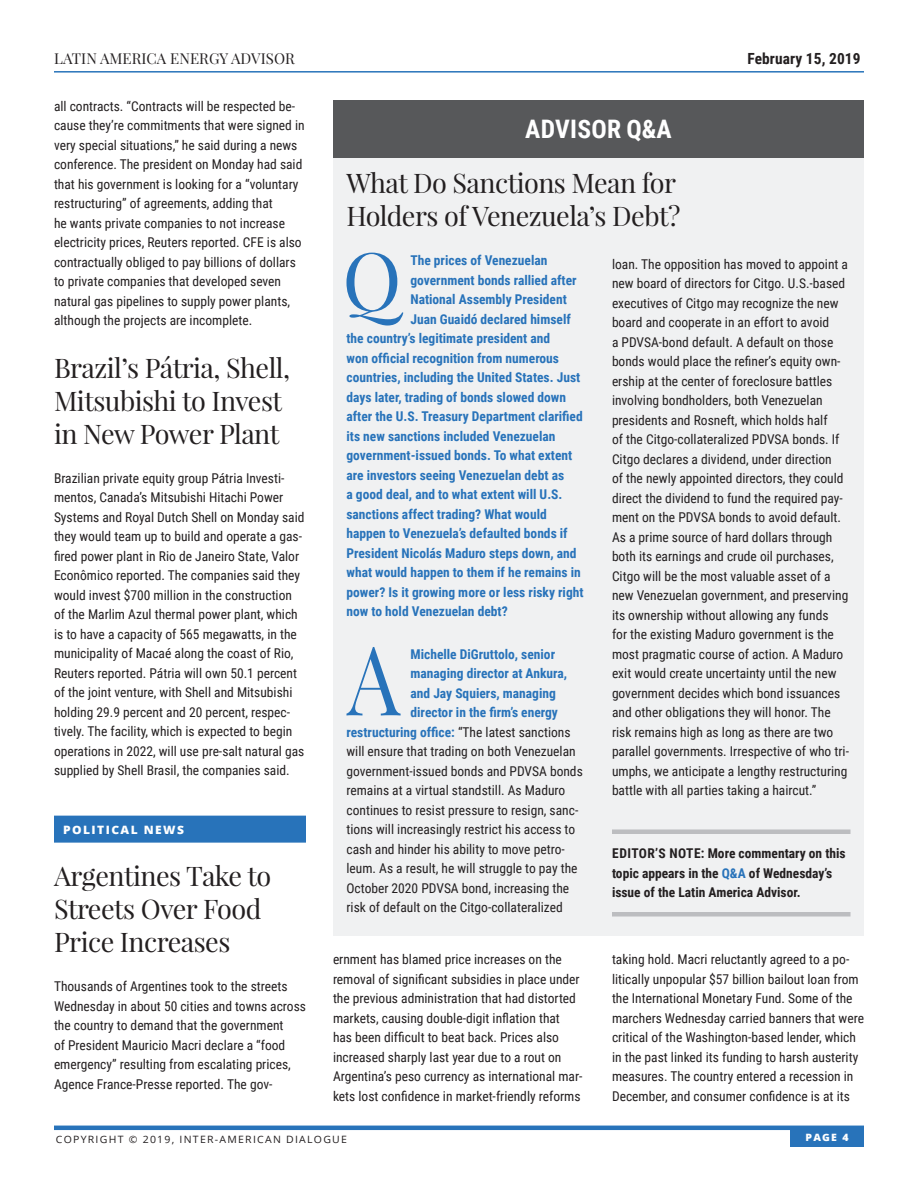
<style>
.page{position:relative;width:918px;height:1188px;background:#fff}
.page>*{position:absolute;margin:0;border:0;box-sizing:border-box;transform-origin:0 0}
.Answer_Text_-_Drop_C{font:96.15px "Playfair Display";color:#2873ba;scale:.88 1}
.Question_Text_-_Drop{font:80.1px "Playfair Display";color:#2873ba}
.Subhead_18pt{font:27px/33px "Playfair Display";letter-spacing:-.02em;color:#231f20}
.White_Section_Titles{font:700 25.5px "Roboto Condensed";letter-spacing:.01em;color:#fff}
.t1{font:700 15.3px "Roboto Condensed";letter-spacing:.005em;color:#231f20}
.t2{font:15px "Playfair Display";letter-spacing:.005em;color:#231f20}
.Main_Body_Text{font:13.5px/19.5px "Roboto Condensed";color:#231f20}
.Answer_Text_-_Drop_C-2{font:13.5px/19.5px "Roboto Condensed";color:#231f20}
.Question_Text_-_Drop-2{font:700 13.5px "Roboto Condensed";color:#2873ba}
.Answer_Text_-_Drop_C-3{font:700 13.5px "Roboto Condensed";color:#2873ba}
.Editors_Note{font:700 13.5px/19.5px "Roboto Condensed";color:#231f20}
.Sections_-_with_Ener{font:800 11.55px "Open Sans";letter-spacing:.12em;color:#fff;scale:1.04 1}
.t3{font:10.05px "Open Sans";letter-spacing:.12em;color:#231f20;scale:1.04 1}
.t4{font:800 10.05px "Open Sans";color:#fff;scale:1.04 1}
.s1{font-weight:400;color:#231f20}
.s2{color:#2873ba}
</style>
<div class="page">
<hr style="left:54px;top:1126px;width:810px;height:4px;background:#2873ba">
<div style="left:790px;top:1129px;width:74px;height:18px;background:#2873ba"></div>
<hr style="left:54px;top:71px;width:810px;height:2px;background:#2873ba">
<div style="left:54px;top:816px;width:252px;height:27px;background:#2873ba"></div>
<div style="left:333px;top:151px;width:531px;height:785px;background:#f0f1f2"></div>
<hr style="left:612px;top:830px;width:238px;height:4px;background:#bcbdc0">
<hr style="left:612px;top:912px;width:238px;height:4px;background:#bcbdc0">
<div style="left:333px;top:100px;width:531px;height:58px;background:#57585a"></div>
<p class="t2" style="left:54px;top:49px;width:242px">LATIN AMERICA ENERGY ADVISOR</p>
<p class="t1" style="left:748px;top:47px;width:114px">February 15, 2019</p>
<p class="Main_Body_Text" style="left:54px;top:96px;width:252px">all contracts. “Contracts will be respected be&shy;cause they’re commitments that were signed in very special situations,” he said during a news conference. The president on Monday had said that his government is looking for a “voluntary restructuring” of agreements, adding that<br>he wants private companies to not increase electricity prices, Reuters reported. CFE is also contractually obliged to pay billions of dollars to private companies that developed seven natural gas pipelines to supply power plants, although the projects are incomplete.</p>
<p class="Subhead_18pt" style="left:54px;top:351px;width:238px">Brazil’s Pátria, Shell,<br>Mitsubishi to Invest in New Power Plant</p>
<p class="Main_Body_Text" style="left:54px;top:468px;width:252px">Brazilian private equity group Pátria Investi&shy;mentos, Canada’s Mitsubishi Hitachi Power Systems and Royal Dutch Shell on Monday said they would team up to build and operate a gas&shy;fired power plant in Rio de Janeiro State, Valor Econômico reported. The companies said they would invest $700 million in the construction of the Marlim Azul thermal power plant, which is to have a capacity of 565 megawatts, in the municipality of Macaé along the coast of Rio, Reuters reported. Pátria will own 50.1 percent of the joint venture, with Shell and Mitsubishi holding 29.9 percent and 20 percent, respec&shy;tively. The facility, which is expected to begin operations in 2022, will use pre-salt natural gas supplied by Shell Brasil, the companies said.</p>
<p class="White_Section_Titles" style="left:525px;top:111px;width:148px">ADVISOR Q&amp;A</p>
<p class="Subhead_18pt" style="left:346px;top:167px;width:335px">What Do Sanctions Mean for<br>Holders of Venezuela’s Debt?</p>
<p class="Question_Text_-_Drop" style="left:342px;top:230px;width:61px">Q</p>
<p class="Question_Text_-_Drop-2" style="left:410px;top:251px;width:138px">The prices of Venezuelan</p>
<p class="Answer_Text_-_Drop_C-2" style="left:612px;top:253px;width:239px">loan. The opposition has moved to appoint a new board of directors for Citgo. U.S.-based executives of Citgo may recognize the new board and cooperate in an effort to avoid<br>a PDVSA-bond default. A default on those bonds would place the refiner’s equity own&shy;ership at the center of foreclosure battles involving bondholders, both Venezuelan presidents and Rosneft, which holds half<br>of the Citgo-collateralized PDVSA bonds. If Citgo declares a dividend, under direction<br>of the newly appointed directors, they could direct the dividend to fund the required pay&shy;ment on the PDVSA bonds to avoid default.<br>As a prime source of hard dollars through both its earnings and crude oil purchases, Citgo will be the most valuable asset of a new Venezuelan government, and preserving its ownership without allowing any funds<br>for the existing Maduro government is the most pragmatic course of action. A Maduro exit would create uncertainty until the new government decides which bond issuances and other obligations they will honor. The risk remains high as long as there are two parallel governments. Irrespective of who tri&shy;umphs, we anticipate a lengthy restructuring battle with all parties taking a haircut.”</p>
<p class="Question_Text_-_Drop-2" style="left:410px;top:271px;width:168px">government bonds rallied after</p>
<p class="Question_Text_-_Drop-2" style="left:410px;top:290px;width:158px">National Assembly President</p>
<p class="Question_Text_-_Drop-2" style="left:410px;top:310px;width:162px">Juan Guaidó declared himself</p>
<p class="Question_Text_-_Drop-2" style="left:346px;top:329px;width:205px">the country’s legitimate president and</p>
<p class="Question_Text_-_Drop-2" style="left:346px;top:349px;width:214px">won official recognition from numerous</p>
<p class="Question_Text_-_Drop-2" style="left:346px;top:368px;width:235px">countries, including the United States. Just</p>
<p class="Question_Text_-_Drop-2" style="left:346px;top:388px;width:221px">days later, trading of bonds slowed down</p>
<p class="Question_Text_-_Drop-2" style="left:346px;top:407px;width:238px">after the U.S. Treasury Department clarified</p>
<p class="Question_Text_-_Drop-2" style="left:346px;top:427px;width:211px">its new sanctions included Venezuelan</p>
<p class="Question_Text_-_Drop-2" style="left:346px;top:446px;width:227px">government-issued bonds. To what extent</p>
<p class="Question_Text_-_Drop-2" style="left:346px;top:466px;width:219px">are investors seeing Venezuelan debt as</p>
<p class="Question_Text_-_Drop-2" style="left:346px;top:485px;width:217px">a good deal, and to what extent will U.S.</p>
<p class="Question_Text_-_Drop-2" style="left:346px;top:505px;width:202px">sanctions affect trading? What would</p>
<p class="Question_Text_-_Drop-2" style="left:346px;top:524px;width:223px">happen to Venezuela’s defaulted bonds if</p>
<p class="Question_Text_-_Drop-2" style="left:346px;top:544px;width:232px">President Nicolás Maduro steps down, and</p>
<p class="Question_Text_-_Drop-2" style="left:346px;top:563px;width:236px">what would happen to them if he remains in</p>
<p class="Question_Text_-_Drop-2" style="left:346px;top:583px;width:239px">power? Is it growing more or less risky right</p>
<p class="Question_Text_-_Drop-2" style="left:346px;top:602px;width:163px">now to hold Venezuelan debt?</p>
<p class="Answer_Text_-_Drop_C" style="left:347px;top:619px;width:62px">A</p>
<p class="Answer_Text_-_Drop_C-3" style="left:411px;top:644px;width:146px">Michelle DiGruttolo, senior</p>
<p class="Answer_Text_-_Drop_C-3" style="left:411px;top:664px;width:158px">managing director at Ankura,</p>
<p class="Answer_Text_-_Drop_C-3" style="left:411px;top:683px;width:147px">and Jay Squiers, managing</p>
<p class="Answer_Text_-_Drop_C-3" style="left:411px;top:703px;width:149px">director in the firm’s energy</p>
<p class="Answer_Text_-_Drop_C-3" style="left:346px;top:722px;width:226px">restructuring office: <span class="s1">“The latest sanctions</span></p>
<p class="Answer_Text_-_Drop_C-2" style="left:346px;top:741px;width:231px">will ensure that trading on both Venezuelan</p>
<p class="Answer_Text_-_Drop_C-2" style="left:346px;top:760px;width:238px">government-issued bonds and PDVSA bonds</p>
<p class="Answer_Text_-_Drop_C-2" style="left:346px;top:780px;width:220px">remains at a virtual standstill. As Maduro</p>
<p class="Answer_Text_-_Drop_C-2" style="left:346px;top:799px;width:233px">continues to resist pressure to resign, sanc-</p>
<p class="Answer_Text_-_Drop_C-2" style="left:346px;top:819px;width:230px">tions will increasingly restrict his access to</p>
<p class="Answer_Text_-_Drop_C-2" style="left:346px;top:838px;width:220px">cash and hinder his ability to move petro-</p>
<p class="Answer_Text_-_Drop_C-2" style="left:346px;top:858px;width:233px">leum. As a result, he will struggle to pay the</p>
<p class="Answer_Text_-_Drop_C-2" style="left:346px;top:877px;width:224px">October 2020 PDVSA bond, increasing the</p>
<p class="Answer_Text_-_Drop_C-2" style="left:346px;top:897px;width:218px">risk of default on the Citgo-collateralized</p>
<p class="Sections_-_with_Ener" style="left:63px;top:821px;width:118px">POLITICAL NEWS</p>
<p class="Subhead_18pt" style="left:54px;top:859px;width:219px">Argentines Take to<br>Streets Over Food<br>Price Increases</p>
<p class="Main_Body_Text" style="left:54px;top:976px;width:254px">Thousands of Argentines took to the streets Wednesday in about 50 cities and towns across the country to demand that the government<br>of President Mauricio Macri declare a “food emergency” resulting from escalating prices, Agence France-Presse reported. The gov-</p>
<p class="Editors_Note" style="left:612px;top:843px;width:235px">EDITOR’S NOTE: More commentary on this topic appears in the <span class="s2">Q&amp;A</span> of Wednesday’s issue of the Latin America Advisor.</p>
<p class="Main_Body_Text" style="left:333px;top:949px;width:251px">ernment has blamed price increases on the removal of significant subsidies in place under the previous administration that had distorted markets, causing double-digit inflation that<br>has been difficult to beat back. Prices also increased sharply last year due to a rout on Argentina’s peso currency as international mar&shy;kets lost confidence in market-friendly reforms</p>
<p class="Main_Body_Text" style="left:612px;top:949px;width:253px">taking hold. Macri reluctantly agreed to a po&shy;litically unpopular $57 billion bailout loan from the International Monetary Fund. Some of the marchers Wednesday carried banners that were critical of the Washington-based lender, which in the past linked its funding to harsh austerity measures. The country entered a recession in December, and consumer confidence is at its</p>
<p class="t3" style="left:56px;top:1132px;width:281px">COPYRIGHT © 2019, INTER-AMERICAN DIALOGUE</p>
<p class="t4" style="left:806px;top:1129px;width:43px">PAGE 4</p>
</div>
